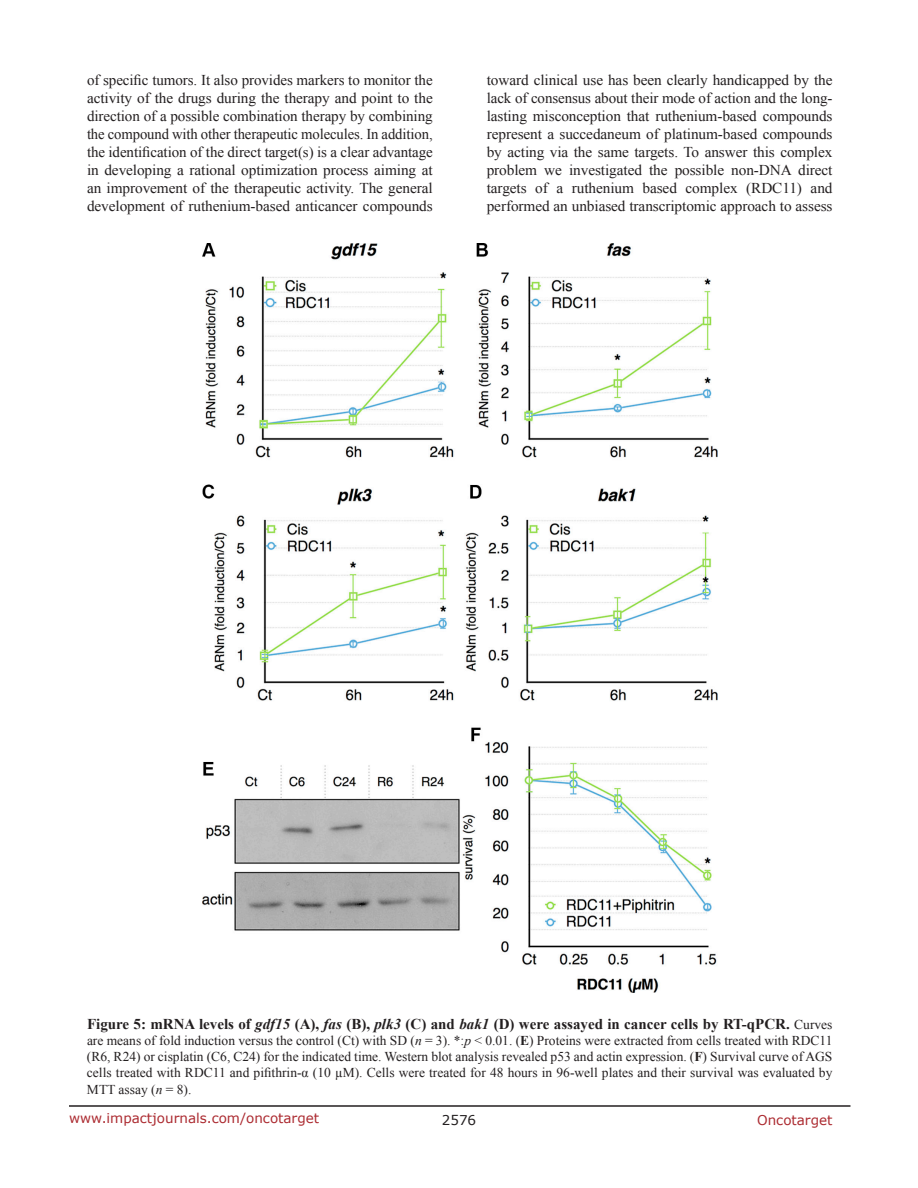
<style>
.page{position:relative;width:918px;height:1188px;background:#fff}
.page>*{position:absolute;margin:0;border:0;box-sizing:border-box;transform-origin:0 0}
.BodyText{font:15px/18px "Times New Roman";letter-spacing:-.005em;color:#231f20;text-align:justify}
.FigureText{font:700 15px "Times New Roman";color:#231f20}
.FigureText-2{font:13.5px/16.2px "Times New Roman";color:#231f20;text-align:justify}
.t1{font:13.5px "Verdana";color:#ac2b31}
.t2{font:13.5px "Verdana";color:#231f20}
.s1{font-style:italic}
.s2{font-weight:400;font-size:13.5px}
.s3{font-weight:700}
</style>
<div class="page">
<hr style="left:69px;top:1105px;width:781px;height:2px;background:#231f20">
<img style="left:202px;top:243px;width:515px;height:749px">
<p class="BodyText" style="left:87px;top:71px;width:347px">of specific tumors. It also provides markers to monitor the activity of the drugs during the therapy and point to the direction of a possible combination therapy by combining the compound with other therapeutic molecules. In addition, the identification of the direct target(s) is a clear advantage in developing a rational optimization process aiming at an improvement of the therapeutic activity. The general development of ruthenium-based anticancer compounds</p>
<p class="BodyText" style="left:487px;top:71px;width:347px">toward clinical use has been clearly handicapped by the lack of consensus about their mode of action and the long&shy;lasting misconception that ruthenium-based compounds represent a succedaneum of platinum-based compounds by acting via the same targets. To answer this complex problem we investigated the possible non-DNA direct targets of a ruthenium based complex (RDC11) and performed an unbiased transcriptomic approach to assess</p>
<p class="FigureText" style="left:87px;top:1013px;width:747px">Figure 5: mRNA levels of <span class="s1">gdf15</span> (A), <span class="s1">fas</span> (B), <span class="s1">plk3</span> (C) and <span class="s1">bak1</span> (D) were assayed in cancer cells by RT-qPCR. <span class="s2">Curves</span></p>
<p class="FigureText-2" style="left:87px;top:1032px;width:747px">are means of fold induction versus the control (Ct) with SD (<span class="s1">n</span> = 3). *:<span class="s1">p</span> &lt; 0.01. (<span class="s3">E</span>) Proteins were extracted from cells treated with RDC11 (R6, R24) or cisplatin (C6, C24) for the indicated time. Western blot analysis revealed p53 and actin expression. (<span class="s3">F</span>) Survival curve of AGS cells treated with RDC11 and pifithrin-α (10 µM). Cells were treated for 48 hours in 96-well plates and their survival was evaluated by MTT assay (<span class="s1">n</span> = 8).</p>
<p class="t1" style="left:69px;top:1109px;width:252px">www.impactjournals.com/oncotarget</p>
<p class="t2" style="left:442px;top:1111px;width:36px">2576</p>
<p class="t1" style="left:757px;top:1111px;width:77px">Oncotarget</p>
</div>
